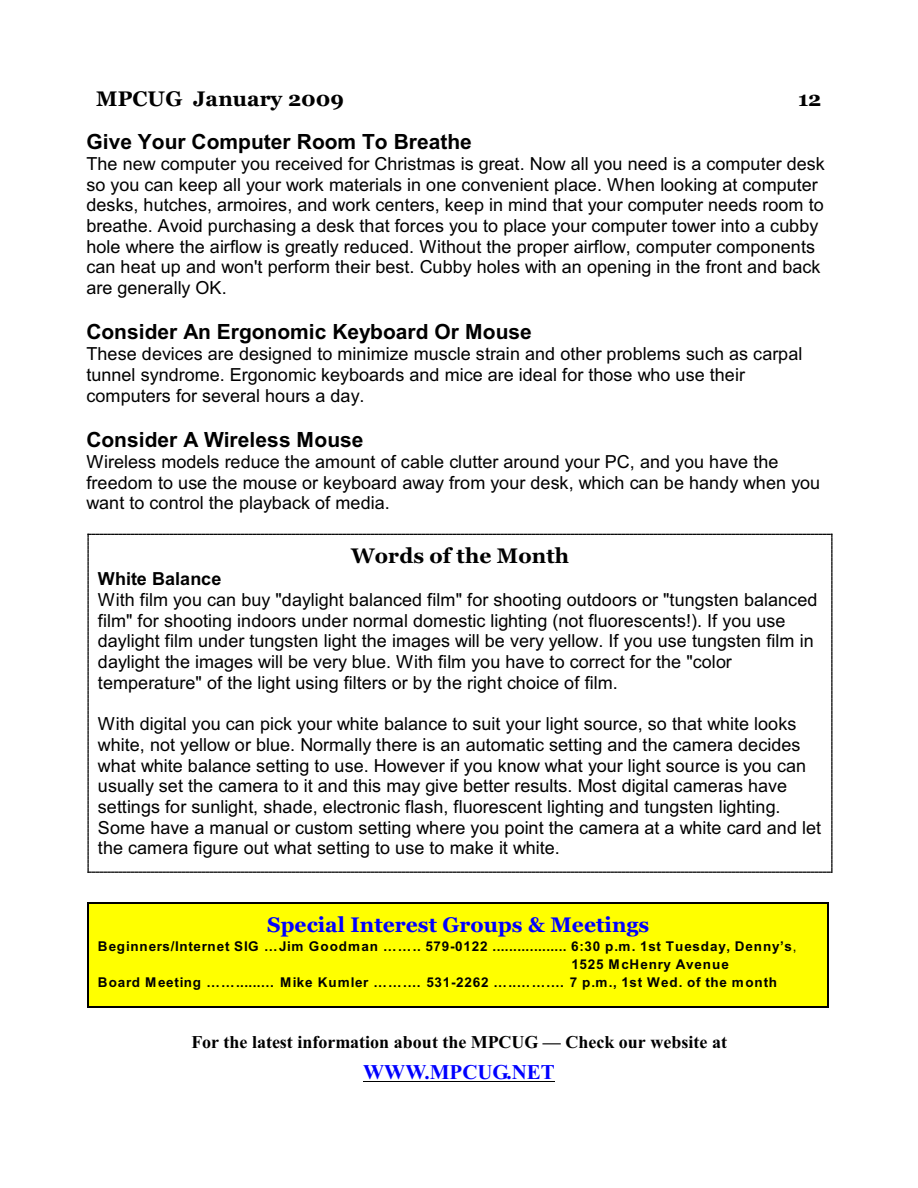
<style>
.page{position:relative;width:918px;height:1188px;background:#fff}
.page>*{position:absolute;margin:0;border:0;box-sizing:border-box;transform-origin:0 0}
.t1{font:700 21px "Arial";color:#000}
.t2{font:700 21px "Georgia";color:#000}
.t3{font:700 21px "Georgia";color:#00f}
.t4{font:700 21px "Times New Roman";letter-spacing:.005em;color:#00f}
.t5{font:18px/20.7px "Arial";letter-spacing:.005em;color:#000}
.t6{font:700 18px "Times New Roman";color:#000}
.t7{font:700 18px "Arial";letter-spacing:.005em;color:#000}
.t8{font:700 13.5px "Arial";letter-spacing:.06em;color:#000}
.s1{font-weight:400}
</style>
<div class="page">
<hr style="left:363px;top:1081px;width:192px;height:1px;background:#000">
<div style="left:87px;top:902px;width:742px;height:105px;background:#ff0"></div>
<hr style="left:87px;top:902px;width:2px;height:105px;background:#000">
<hr style="left:828px;top:902px;width:1px;height:105px;background:#000">
<hr style="left:87px;top:902px;width:742px;height:2px;background:#000">
<hr style="left:87px;top:1006px;width:742px;height:1px;background:#000">
<svg style="left:87px;top:534px;width:746px;height:339px"></svg>
<p class="t2" style="left:96px;top:90px;width:249px">MPCUG January 2009</p>
<p class="t2" style="left:798px;top:90px;width:25px">12</p>
<p class="t1" style="left:86px;top:133px;width:387px">Give Your Computer Room To Breathe</p>
<p class="t5" style="left:86px;top:155px;width:740px">The new computer you received for Christmas is great. Now all you need is a computer desk so you can keep all your work materials in one convenient place. When looking at computer desks, hutches, armoires, and work centers, keep in mind that your computer needs room to breathe. Avoid purchasing a desk that forces you to place your computer tower into a cubby hole where the airflow is greatly reduced. Without the proper airflow, computer components can heat up and won't perform their best. Cubby holes with an opening in the front and back are generally OK.</p>
<p class="t1" style="left:86px;top:324px;width:447px">Consider An Ergonomic Keyboard Or Mouse</p>
<p class="t5" style="left:86px;top:345px;width:718px">These devices are designed to minimize muscle strain and other problems such as carpal tunnel syndrome. Ergonomic keyboards and mice are ideal for those who use their computers for several hours a day.</p>
<p class="t1" style="left:86px;top:431px;width:279px">Consider A Wireless Mouse</p>
<p class="t5" style="left:86px;top:453px;width:735px">Wireless models reduce the amount of cable clutter around your PC, and you have the freedom to use the mouse or keyboard away from your desk, which can be handy when you want to control the playback of media.</p>
<p class="t2" style="left:351px;top:548px;width:219px">Words of the Month</p>
<p class="t7" style="left:98px;top:572px;width:125px">White Balance</p>
<p class="t5" style="left:98px;top:591px;width:721px">With film you can buy "daylight balanced film" for shooting outdoors or "tungsten balanced film" for shooting indoors under normal domestic lighting (not fluorescents!). If you use daylight film under tungsten light the images will be very yellow. If you use tungsten film in daylight the images will be very blue. With film you have to correct for the "color temperature" of the light using filters or by the right choice of film.</p>
<p class="t5" style="left:98px;top:715px;width:725px">With digital you can pick your white balance to suit your light source, so that white looks white, not yellow or blue. Normally there is an automatic setting and the camera decides what white balance setting to use. However if you know what your light source is you can usually set the camera to it and this may give better results. Most digital cameras have settings for sunlight, shade, electronic flash, fluorescent lighting and tungsten lighting.<br>Some have a manual or custom setting where you point the camera at a white card and let the camera figure out what setting to use to make it white.</p>
<p class="t3" style="left:267px;top:916px;width:384px">Special Interest Groups &amp; Meetings</p>
<p class="t8" style="left:98px;top:941px;width:700px">Beginners/Internet SIG …Jim Goodman …….. 579-0122 .................. 6:30 p.m. 1st Tuesday, Denny’s<span class="s1">,</span></p>
<p class="t8" style="left:571px;top:959px;width:159px">1525 McHenry Avenue</p>
<p class="t8" style="left:98px;top:977px;width:681px">Board Meeting ……......… Mike Kumler …….… 531-2262 …..…….… 7 p.m., 1st Wed. of the month</p>
<p class="t6" style="left:191px;top:1036px;width:537px">For the latest information about the MPCUG — Check our website at</p>
<p class="t4" style="left:363px;top:1065px;width:193px">WWW.MPCUG.NET</p>
</div>
